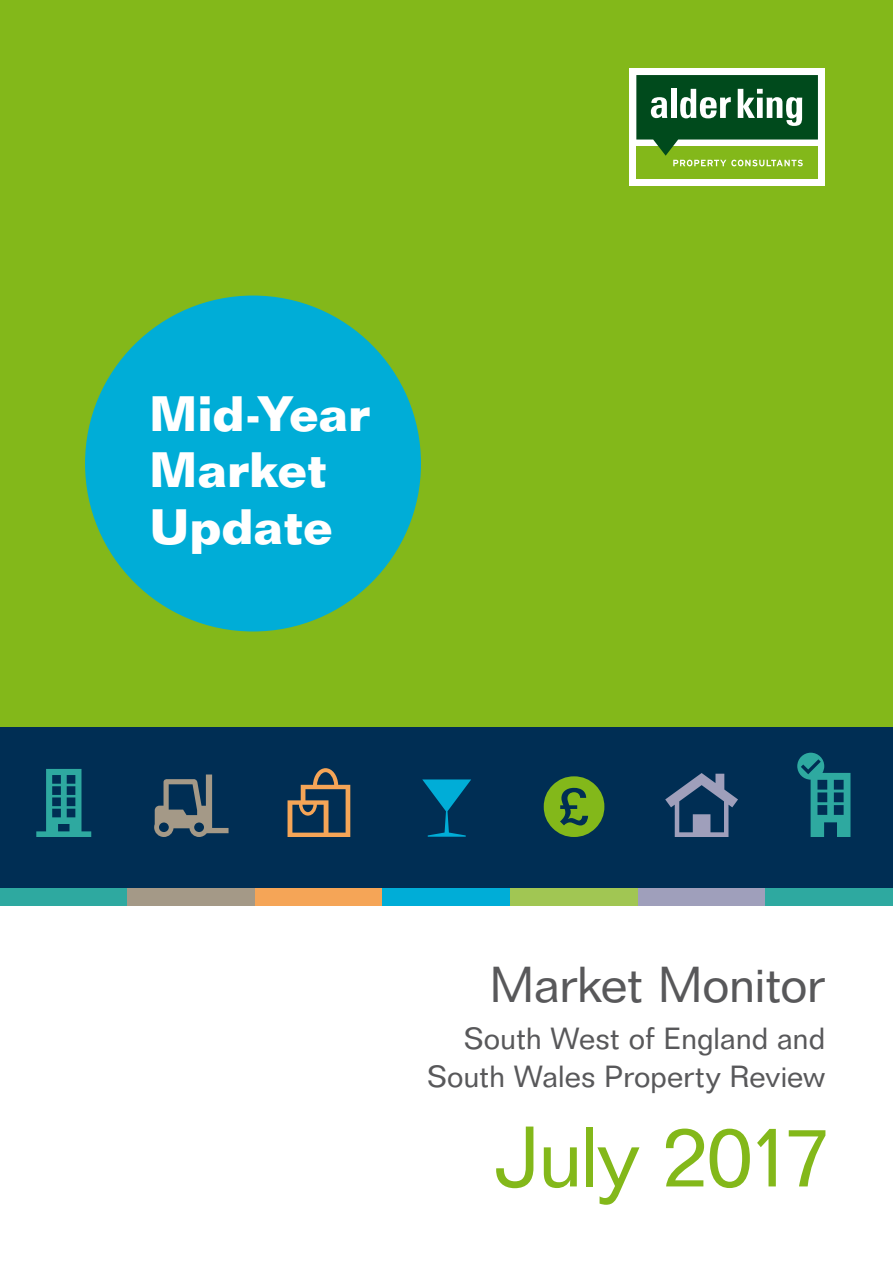
<style>
.page{position:relative;width:893px;height:1263px;background:#fff}
.page>*{position:absolute;margin:0;border:0;box-sizing:border-box;transform-origin:0 0}
.t1{font:84px "Folio BT";letter-spacing:-.04em;color:#83b81a}
.t2{font:49.5px "Folio BT";letter-spacing:-.025em;color:#58585a}
.t3{font:700 48.75px/56.2px "Folio BT";letter-spacing:-.015em;color:#fff}
.t4{font:30px/37.5px "Folio BT";letter-spacing:-.005em;color:#58585a;text-align:right}
</style>
<div class="page">
<div style="left:0;top:0;width:893px;height:727px;background:#83b81a"></div>
<div style="left:85px;top:296px;width:336px;height:335px;background:#00add7;border-radius:50%"></div>
<div style="left:0;top:727px;width:893px;height:162px;background:#002e54"></div>
<div style="left:0;top:889px;width:128px;height:17px;background:#2ea9a0"></div>
<div style="left:128px;top:889px;width:127px;height:17px;background:#a49987"></div>
<div style="left:255px;top:889px;width:128px;height:17px;background:#f5a557"></div>
<div style="left:383px;top:889px;width:127px;height:17px;background:#00add7"></div>
<div style="left:510px;top:889px;width:128px;height:17px;background:#a1c653"></div>
<div style="left:638px;top:889px;width:127px;height:17px;background:#9f9fbb"></div>
<div style="left:765px;top:889px;width:128px;height:17px;background:#2ea9a0"></div>
<svg style="left:797px;top:753px;width:53px;height:84px"></svg>
<svg style="left:665px;top:773px;width:73px;height:64px"></svg>
<svg style="left:544px;top:776px;width:60px;height:61px"></svg>
<svg style="left:422px;top:779px;width:49px;height:58px"></svg>
<svg style="left:154px;top:774px;width:75px;height:63px"></svg>
<svg style="left:36px;top:769px;width:55px;height:68px"></svg>
<svg style="left:288px;top:768px;width:62px;height:69px"></svg>
<div style="left:629px;top:68px;width:196px;height:118px;background:#fff"></div>
<div style="left:636px;top:147px;width:182px;height:32px;background:#83b81a"></div>
<svg style="left:636px;top:75px;width:182px;height:91px"></svg>
<h3 class="t3" style="left:149px;top:385px;width:223px">Mid-Year<br>Market<br>Update</h3>
<h2 class="t2" style="left:489px;top:954px;width:337px">Market Monitor</h2>
<p class="t4" style="left:427px;top:1019px;width:400px">South West of England and<br>South Wales Property Review</p>
<h1 class="t1" style="left:494px;top:1105px;width:338px">July 2017</h1>
</div>
